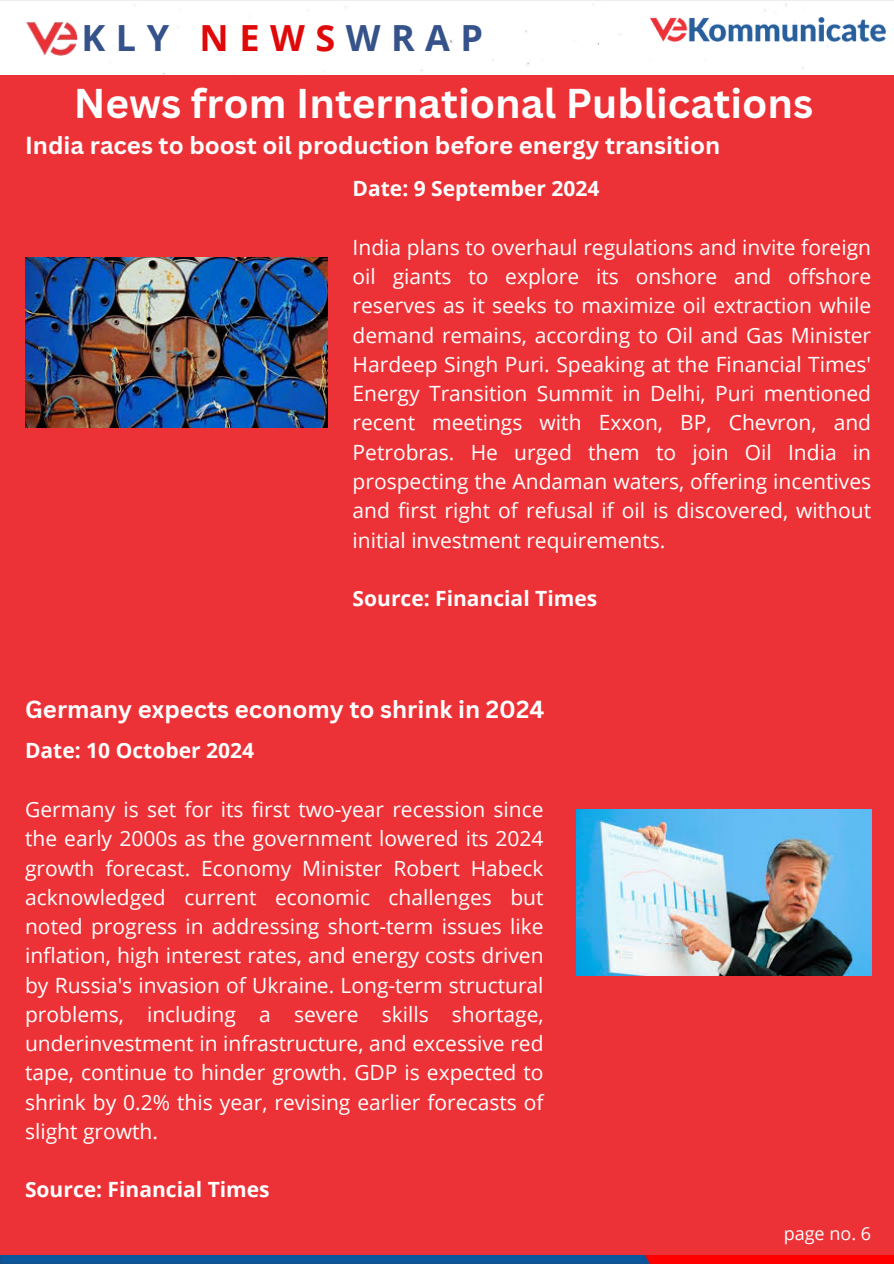
<style>
.page{position:relative;width:894px;height:1264px;background:#fff}
.page>*{position:absolute;margin:0;border:0;box-sizing:border-box;transform-origin:0 0}
.t1{font:700 40.5px "Canva Sans";color:#fff}
.t2{font:700 36px "Open Sans";letter-spacing:.29em;color:#36528b}
.t3{font:700 24px "Canva Sans";color:#fff}
.t4{font:21px/29.2px "Open Sans";color:#fff;text-align:justify}
.t5{font:700 21px "Open Sans";color:#fff}
.t6{font:18px "Open Sans";color:#fefefe}
.s1{color:#e00909}
</style>
<div class="page">
<div style="left:0;top:6px;width:893px;height:1257px;background:#ed3237"></div>
<div style="left:0;top:4px;width:893px;height:71px;background:#fff"></div>
<img style="left:0;top:1255px;width:893px;height:8px">
<img style="left:25px;top:22px;width:53px;height:35px">
<img style="left:647px;top:18px;width:238px;height:27px">
<img style="left:25px;top:257px;width:303px;height:170px">
<img style="left:576px;top:809px;width:295px;height:166px">
<p class="t2" style="left:82px;top:13px;width:403px">KLY <span class="s1">NEWS</span>WRAP</p>
<h4 class="t1" style="left:74px;top:75px;width:740px">News from International Publications</h4>
<h5 class="t3" style="left:25px;top:129px;width:696px">India races to boost oil production before energy transition</h5>
<h4 class="t5" style="left:352px;top:174px;width:248px">Date: 9 September 2024</h4>
<h5 class="t4" style="left:352px;top:232px;width:520px">India plans to overhaul regulations and invite foreign oil giants to explore its onshore and offshore reserves as it seeks to maximize oil extraction while demand remains, according to Oil and Gas Minister Hardeep Singh Puri. Speaking at the Financial Times' Energy Transition Summit in Delhi, Puri mentioned recent meetings with Exxon, BP, Chevron, and Petrobras. He urged them to join Oil India in prospecting the Andaman waters, offering incentives and first right of refusal if oil is discovered, without initial investment requirements.</h5>
<h4 class="t5" style="left:352px;top:583px;width:246px">Source: Financial Times</h4>
<h4 class="t3" style="left:25px;top:692px;width:520px">Germany expects economy to shrink in 2024</h4>
<p class="t5" style="left:25px;top:736px;width:230px">Date: 10 October 2024</p>
<p class="t4" style="left:25px;top:794px;width:520px">Germany is set for its first two-year recession since the early 2000s as the government lowered its 2024 growth forecast. Economy Minister Robert Habeck acknowledged current economic challenges but noted progress in addressing short-term issues like inflation, high interest rates, and energy costs driven by Russia's invasion of Ukraine. Long-term structural problems, including a severe skills shortage, underinvestment in infrastructure, and excessive red tape, continue to hinder growth. GDP is expected to shrink by 0.2% this year, revising earlier forecasts of slight growth.</p>
<p class="t5" style="left:25px;top:1174px;width:246px">Source: Financial Times</p>
<h3 class="t6" style="left:783px;top:1221px;width:89px">page no. 6</h3>
</div>
